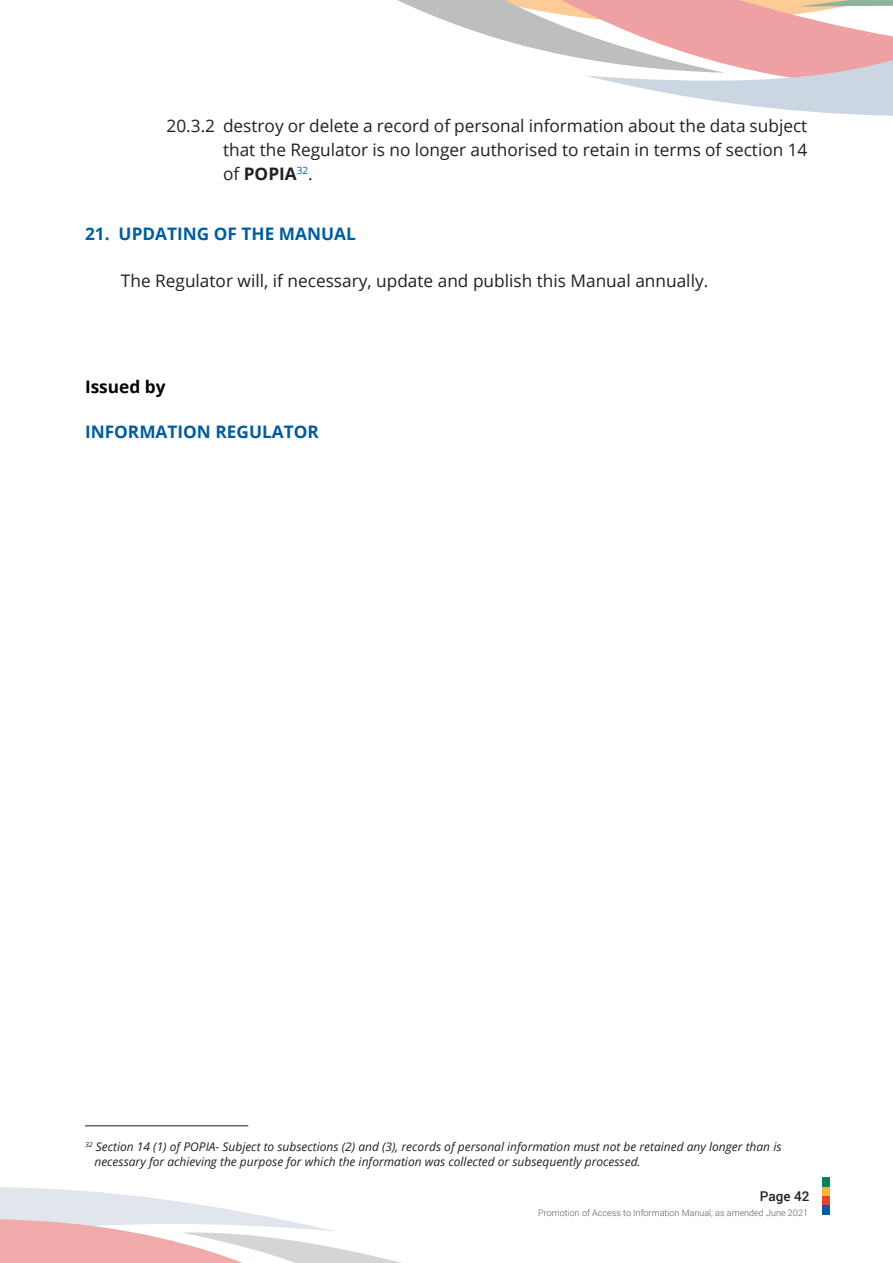
<style>
.page{position:relative;width:893px;height:1263px;background:#fff}
.page>*{position:absolute;margin:0;border:0;box-sizing:border-box;transform-origin:0 0}
.t1{font:17.25px/24px "Open Sans";color:#231f20;text-align:justify}
.t2{font:700 17.25px "Open Sans";color:#005d9d}
.t3{font:700 17.25px "Open Sans";color:#000}
.t4{font:500 13.5px "Roboto";color:#231f20}
.t5{font:italic 12px/14.4px "Open Sans";color:#231f20}
.t6{font:300 9px "Roboto";color:#58595b}
.s1{font-weight:700}
</style>
<div class="page">
<hr style="left:85px;top:1125px;width:163px;height:1px;background:#231f20">
<svg style="left:397px;top:0;width:496px;height:116px"></svg>
<div style="left:822px;top:1196px;width:8px;height:9px;background:#e3413c"></div>
<div style="left:822px;top:1205px;width:8px;height:10px;background:#045d99"></div>
<div style="left:822px;top:1186px;width:8px;height:10px;background:#fab332"></div>
<div style="left:822px;top:1177px;width:8px;height:9px;background:#0e8058"></div>
<svg style="left:0;top:1187px;width:401px;height:76px"></svg>
<p class="t1" style="left:223px;top:113px;width:586px;text-indent:-57px">20.3.2 destroy or delete a record of personal information about the data subject that the Regulator is no longer authorised to retain in terms of section 14 of <span class="s1">POPIA</span><sup>32</sup>.</p>
<p class="t2" style="left:85px;top:221px;width:272px">21. UPDATING OF THE MANUAL</p>
<p class="t1" style="left:121px;top:268px;width:589px">The Regulator will, if necessary, update and publish this Manual annually.</p>
<p class="t3" style="left:85px;top:374px;width:82px">Issued by</p>
<p class="t2" style="left:85px;top:419px;width:235px">INFORMATION REGULATOR</p>
<p class="t5" style="left:94px;top:1139px;width:689px;text-indent:-9px"><sup>32</sup> Section 14 (1) of POPIA- Subject to subsections (2) and (3), records of personal information must not be retained any longer than is necessary for achieving the purpose for which the information was collected or subsequently processed.</p>
<p class="t4" style="left:760px;top:1186px;width:51px">Page 42</p>
<p class="t6" style="left:538px;top:1206px;width:271px">Promotion of Access to Information Manual, as amended June 2021</p>
</div>
